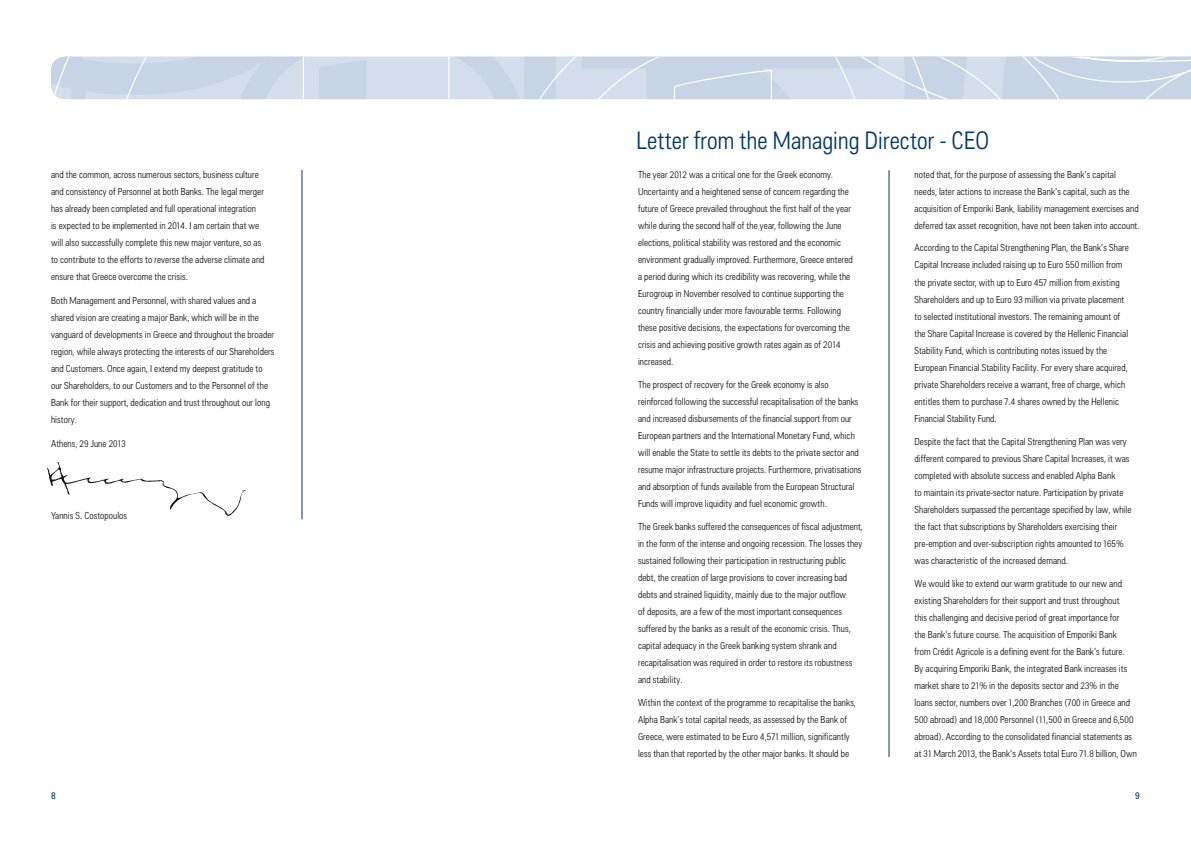
<style>
.page{position:relative;width:1191px;height:842px;background:#fff}
.page>*{position:absolute;margin:0;border:0;box-sizing:border-box;transform-origin:0 0}
.t1{font:300 25px "Alpha Bank Sans Cond";letter-spacing:.005em;color:#013766}
.t2{font:300 10px/17px "Alpha Bank Sans Cond";letter-spacing:.005em;color:#141314}
.t3{font:10px "Alpha Bank Sans Cond";color:#013766}
</style>
<div class="page">
<svg style="left:51px;top:57px;width:1140px;height:42px;background:#cdd8e8"></svg>
<svg style="left:47px;top:462px;width:199px;height:54px"></svg>
<hr style="left:302px;top:170px;width:1px;height:349px;background:#013766">
<hr style="left:888px;top:170px;width:1px;height:587px;background:#013766">
<p class="t2" style="left:51px;top:167px;width:215px">and the common, across numerous sectors, business culture and consistency of Personnel at both Banks. The legal merger has already been completed and full operational integration<br>is expected to be implemented in 2014. I am certain that we will also successfully complete this new major venture, so as to contribute to the efforts to reverse the adverse climate and ensure that Greece overcome the crisis.</p>
<p class="t2" style="left:51px;top:293px;width:225px">Both Management and Personnel, with shared values and a shared vision are creating a major Bank, which will be in the vanguard of developments in Greece and throughout the broader region, while always protecting the interests of our Shareholders and Customers. Once again, I extend my deepest gratitude to our Shareholders, to our Customers and to the Personnel of the Bank for their support, dedication and trust throughout our long history.</p>
<p class="t2" style="left:51px;top:436px;width:76px">Athens, 29 June 2013</p>
<p class="t2" style="left:51px;top:508px;width:78px">Yannis S. Costopoulos</p>
<h1 class="t1" style="left:636px;top:132px;width:354px">Letter from the Managing Director - CEO</h1>
<p class="t2" style="left:638px;top:167px;width:216px">The year 2012 was a critical one for the Greek economy.<br>Uncertainty and a heightened sense of concern regarding the future of Greece prevailed throughout the first half of the year while during the second half of the year, following the June elections, political stability was restored and the economic environment gradually improved. Furthermore, Greece entered a period during which its credibility was recovering, while the Eurogroup in November resolved to continue supporting the country financially under more favourable terms. Following these positive decisions, the expectations for overcoming the crisis and achieving positive growth rates again as of 2014 increased.</p>
<p class="t2" style="left:638px;top:377px;width:225px">The prospect of recovery for the Greek economy is also reinforced following the successful recapitalisation of the banks and increased disbursements of the financial support from our European partners and the International Monetary Fund, which will enable the State to settle its debts to the private sector and resume major infrastructure projects. Furthermore, privatisations and absorption of funds available from the European Structural Funds will improve liquidity and fuel economic growth.</p>
<p class="t2" style="left:638px;top:519px;width:226px">The Greek banks suffered the consequences of fiscal adjustment, in the form of the intense and ongoing recession. The losses they sustained following their participation in restructuring public debt, the creation of large provisions to cover increasing bad debts and strained liquidity, mainly due to the major outflow<br>of deposits, are a few of the most important consequences suffered by the banks as a result of the economic crisis. Thus, capital adequacy in the Greek banking system shrank and recapitalisation was required in order to restore its robustness and stability.</p>
<p class="t2" style="left:638px;top:695px;width:219px">Within the context of the programme to recapitalise the banks, Alpha Bank’s total capital needs, as assessed by the Bank of Greece, were estimated to be Euro 4,571 million, significantly less than that reported by the other major banks. It should be</p>
<p class="t2" style="left:914px;top:167px;width:227px">noted that, for the purpose of assessing the Bank’s capital needs, later actions to increase the Bank’s capital, such as the acquisition of Emporiki Bank, liability management exercises and deferred tax asset recognition, have not been taken into account.</p>
<p class="t2" style="left:914px;top:241px;width:216px">According to the Capital Strengthening Plan, the Bank’s Share Capital Increase included raising up to Euro 550 million from the private sector, with up to Euro 457 million from existing Shareholders and up to Euro 93 million via private placement to selected institutional investors. The remaining amount of the Share Capital Increase is covered by the Hellenic Financial Stability Fund, which is contributing notes issued by the European Financial Stability Facility. For every share acquired, private Shareholders receive a warrant, free of charge, which entitles them to purchase 7.4 shares owned by the Hellenic Financial Stability Fund.</p>
<p class="t2" style="left:914px;top:434px;width:218px">Despite the fact that the Capital Strengthening Plan was very different compared to previous Share Capital Increases, it was completed with absolute success and enabled Alpha Bank<br>to maintain its private-sector nature. Participation by private Shareholders surpassed the percentage specified by law, while the fact that subscriptions by Shareholders exercising their pre-emption and over-subscription rights amounted to 165% was characteristic of the increased demand.</p>
<p class="t2" style="left:914px;top:576px;width:224px">We would like to extend our warm gratitude to our new and existing Shareholders for their support and trust throughout<br>this challenging and decisive period of great importance for<br>the Bank’s future course. The acquisition of Emporiki Bank<br>from Crédit Agricole is a defining event for the Bank’s future.<br>By acquiring Emporiki Bank, the integrated Bank increases its market share to 21% in the deposits sector and 23% in the loans sector, numbers over 1,200 Branches (700 in Greece and 500 abroad) and 18,000 Personnel (11,500 in Greece and 6,500 abroad). According to the consolidated financial statements as at 31 March 2013, the Bank’s Assets total Euro 71.8 billion, Own</p>
<p class="t3" style="left:51px;top:792px;width:6px">8</p>
<p class="t3" style="left:1135px;top:792px;width:6px">9</p>
</div>
